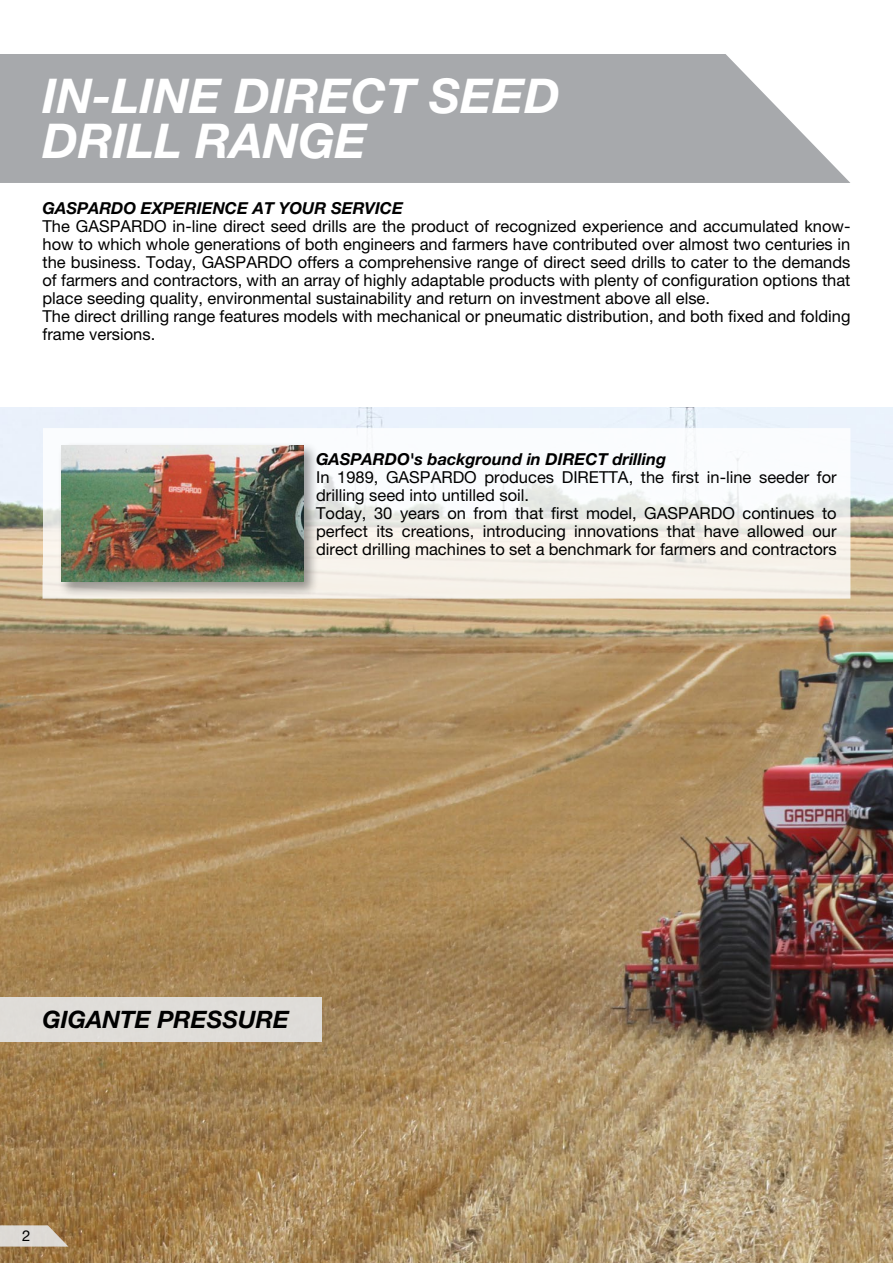
<style>
.page{position:relative;width:893px;height:1263px;background:#fff}
.page>*{position:absolute;margin:0;border:0;box-sizing:border-box;transform-origin:0 0}
.t1{font:italic 700 48px/45px "Helvetica Neue LT Pro";color:#fff}
.t2{font:italic 700 24px "Helvetica Neue LT Pro";color:#000}
.t3{font:16.5px/18px "Helvetica Neue LT Pro";color:#000}
.t4{font:italic 700 16.5px "Helvetica Neue LT Pro";color:#000}
.t5{font:15px "Helvetica Neue LT Pro";color:#000}
</style>
<div class="page">
<img style="left:0;top:407px;width:893px;height:856px">
<svg style="left:0;top:54px;width:850px;height:129px;background:#adafb2"></svg>
<div style="left:0;top:997px;width:322px;height:45px;background:#dfddd9"></div>
<svg style="left:43px;top:428px;width:807px;height:171px"></svg>
<div style="left:58px;top:442px;width:261px;height:155px;background:#000;opacity:.4"></div>
<img style="left:61px;top:445px;width:242px;height:137px">
<svg style="left:0;top:1225px;width:68px;height:21px"></svg>
<h1 class="t1" style="left:43px;top:72px;width:519px">IN-LINE DIRECT SEED<br>DRILL RANGE</h1>
<p class="t4" style="left:43px;top:198px;width:362px">GASPARDO EXPERIENCE AT YOUR SERVICE</p>
<p class="t3" style="left:43px;top:217px;width:809px">The GASPARDO in-line direct seed drills are the product of recognized experience and accumulated know&shy;how to which whole generations of both engineers and farmers have contributed over almost two centuries in the business. Today, GASPARDO offers a comprehensive range of direct seed drills to cater to the demands of farmers and contractors, with an array of highly adaptable products with plenty of configuration options that place seeding quality, environmental sustainability and return on investment above all else.<br>The direct drilling range features models with mechanical or pneumatic distribution, and both fixed and folding frame versions.</p>
<p class="t4" style="left:316px;top:449px;width:352px">GASPARDO's background in DIRECT drilling</p>
<p class="t3" style="left:316px;top:468px;width:522px">In 1989, GASPARDO produces DIRETTA, the first in-line seeder for drilling seed into untilled soil.<br>Today, 30 years on from that first model, GASPARDO continues to perfect its creations, introducing innovations that have allowed our direct drilling machines to set a benchmark for farmers and contractors</p>
<h2 class="t2" style="left:43px;top:1005px;width:248px">GIGANTE PRESSURE</h2>
<p class="t5" style="left:22px;top:1227px;width:10px">2</p>
</div>
